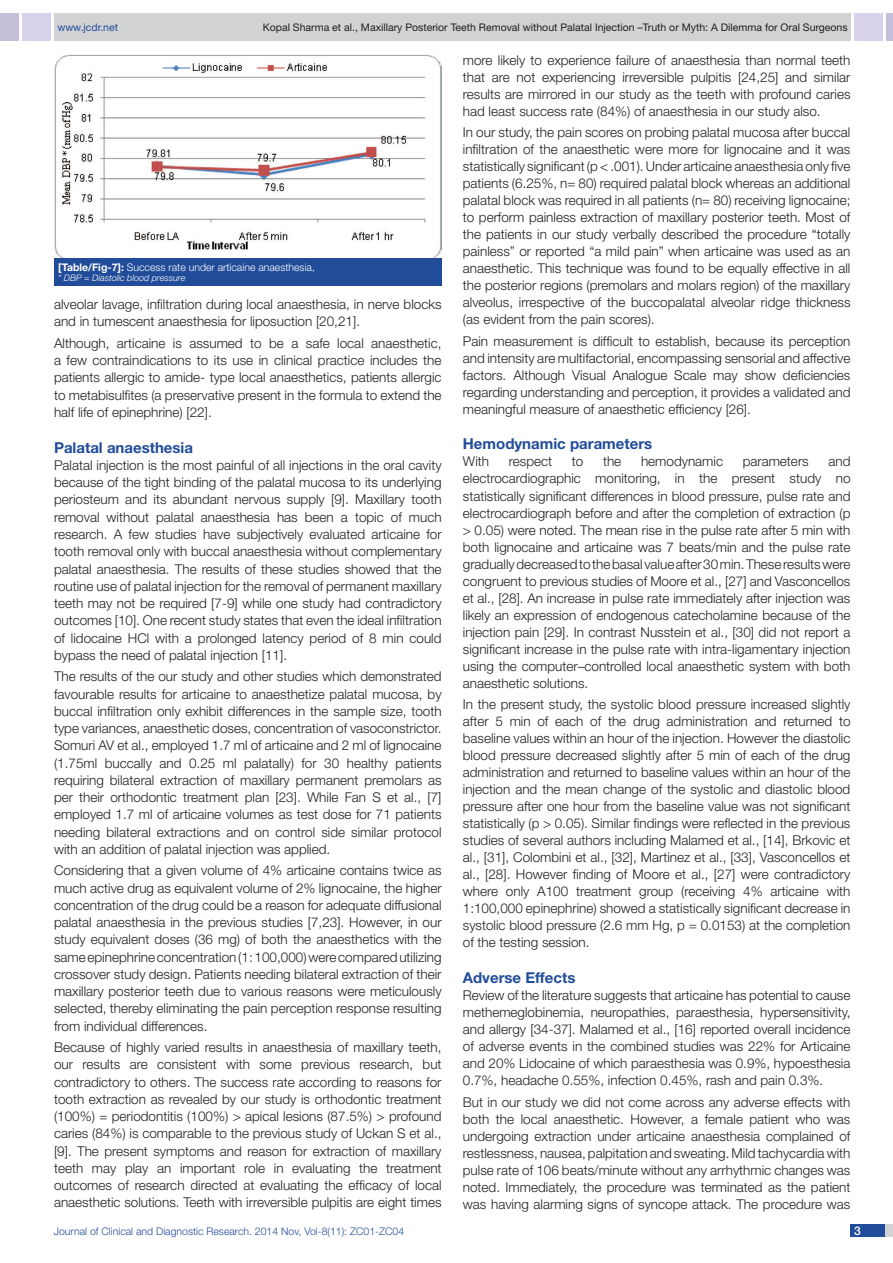
<style>
.page{position:relative;width:893px;height:1263px;background:#fff}
.page>*{position:absolute;margin:0;border:0;box-sizing:border-box;transform-origin:0 0}
.Level_2{font:700 15px "Helvetica Neue";color:#214c99}
.Body_text{font:300 13.5px/17.2px "Helvetica Neue";color:#231f20;text-align:justify}
.t1{font:500 12px "Helvetica Neue";color:#fff}
.t2{font:10.5px "Helvetica Neue";color:#231f20}
.t3{font:300 10.5px "Helvetica Neue";color:#214c99}
.Table_text{font:300 10.5px "Helvetica Neue";color:#fff}
.t4{font:10.5px "Helvetica Neue";color:#214c99}
.Table_text-2{font:italic 300 9px "Helvetica Neue";color:#fff}
.s1{font-weight:700}
</style>
<div class="page">
<div style="left:54px;top:13px;width:796px;height:28px;background:#d1d2d4"></div>
<div style="left:0;top:13px;width:19px;height:28px;background:#c3bfd8"></div>
<div style="left:22px;top:13px;width:29px;height:28px;background:#d9d2ec"></div>
<div style="left:886px;top:13px;width:7px;height:28px;background:#c3bfd8"></div>
<div style="left:854px;top:13px;width:29px;height:28px;background:#d9d2ec"></div>
<div style="left:850px;top:1224px;width:43px;height:13px;background:#d1d2d4"></div>
<div style="left:850px;top:1224px;width:35px;height:13px;background:#214c99"></div>
<img style="left:54px;top:54px;width:388px;height:204px">
<div style="left:54px;top:258px;width:388px;height:28px;background:#214c99"></div>
<p class="t4" style="left:57px;top:21px;width:62px">www.jcdr.net</p>
<p class="t2" style="left:263px;top:21px;width:586px">Kopal Sharma et al., Maxillary Posterior Teeth Removal without Palatal Injection –Truth or Myth: A Dilemma for Oral Surgeons</p>
<p class="Table_text" style="left:58px;top:260px;width:258px"><span class="s1">[Table/Fig-7]:</span> Success rate under articaine anaesthesia,</p>
<p class="Table_text-2" style="left:58px;top:273px;width:129px">* DBP = Diastolic blood pressure</p>
<p class="Body_text" style="left:54px;top:295px;width:389px">alveolar lavage, infiltration during local anaesthesia, in nerve blocks and in tumescent anaesthesia for liposuction [20,21].</p>
<p class="Body_text" style="left:54px;top:334px;width:389px">Although, articaine is assumed to be a safe local anaesthetic, a few contraindications to its use in clinical practice includes the patients allergic to amide- type local anaesthetics, patients allergic to metabisulfites (a preservative present in the formula to extend the half life of epinephrine) [22].</p>
<p class="Level_2" style="left:54px;top:438px;width:141px">Palatal anaesthesia</p>
<p class="Body_text" style="left:54px;top:456px;width:389px">Palatal injection is the most painful of all injections in the oral cavity because of the tight binding of the palatal mucosa to its underlying periosteum and its abundant nervous supply [9]. Maxillary tooth removal without palatal anaesthesia has been a topic of much research. A few studies have subjectively evaluated articaine for tooth removal only with buccal anaesthesia without complementary palatal anaesthesia. The results of these studies showed that the routine use of palatal injection for the removal of permanent maxillary teeth may not be required [7-9] while one study had contradictory outcomes [10]. One recent study states that even the ideal infiltration of lidocaine HCl with a prolonged latency period of 8 min could bypass the need of palatal injection [11].</p>
<p class="Body_text" style="left:54px;top:667px;width:389px">The results of the our study and other studies which demonstrated favourable results for articaine to anaesthetize palatal mucosa, by buccal infiltration only exhibit differences in the sample size, tooth type variances, anaesthetic doses, concentration of vasoconstrictor.<br>Somuri AV et al., employed 1.7 ml of articaine and 2 ml of lignocaine (1.75ml buccally and 0.25 ml palatally) for 30 healthy patients requiring bilateral extraction of maxillary permanent premolars as per their orthodontic treatment plan [23]. While Fan S et al., [7] employed 1.7 ml of articaine volumes as test dose for 71 patients needing bilateral extractions and on control side similar protocol with an addition of palatal injection was applied.</p>
<p class="Body_text" style="left:54px;top:861px;width:389px">Considering that a given volume of 4% articaine contains twice as much active drug as equivalent volume of 2% lignocaine, the higher concentration of the drug could be a reason for adequate diffusional palatal anaesthesia in the previous studies [7,23]. However, in our study equivalent doses (36 mg) of both the anaesthetics with the same epinephrine concentration (1: 100,000) were compared utilizing crossover study design. Patients needing bilateral extraction of their maxillary posterior teeth due to various reasons were meticulously selected, thereby eliminating the pain perception response resulting from individual differences.</p>
<p class="Body_text" style="left:54px;top:1038px;width:389px">Because of highly varied results in anaesthesia of maxillary teeth, our results are consistent with some previous research, but contradictory to others. The success rate according to reasons for tooth extraction as revealed by our study is orthodontic treatment (100%) = periodontitis (100%) &gt; apical lesions (87.5%) &gt; profound caries (84%) is comparable to the previous study of Uckan S et al., [9]. The present symptoms and reason for extraction of maxillary teeth may play an important role in evaluating the treatment outcomes of research directed at evaluating the efficacy of local anaesthetic solutions. Teeth with irreversible pulpitis are eight times</p>
<p class="Body_text" style="left:463px;top:51px;width:389px">more likely to experience failure of anaesthesia than normal teeth that are not experiencing irreversible pulpitis [24,25] and similar results are mirrored in our study as the teeth with profound caries had least success rate (84%) of anaesthesia in our study also.</p>
<p class="Body_text" style="left:463px;top:123px;width:389px">In our study, the pain scores on probing palatal mucosa after buccal infiltration of the anaesthetic were more for lignocaine and it was statistically significant (p &lt; .001). Under articaine anaesthesia only five patients (6.25%, n= 80) required palatal block whereas an additional palatal block was required in all patients (n= 80) receiving lignocaine; to perform painless extraction of maxillary posterior teeth. Most of the patients in our study verbally described the procedure “totally painless” or reported “a mild pain” when articaine was used as an anaesthetic. This technique was found to be equally effective in all the posterior regions (premolars and molars region) of the maxillary alveolus, irrespective of the buccopalatal alveolar ridge thickness (as evident from the pain scores).</p>
<p class="Body_text" style="left:463px;top:332px;width:389px">Pain measurement is difficult to establish, because its perception and intensity are multifactorial, encompassing sensorial and affective factors. Although Visual Analogue Scale may show deficiencies regarding understanding and perception, it provides a validated and meaningful measure of anaesthetic efficiency [26].</p>
<p class="Level_2" style="left:463px;top:435px;width:191px">Hemodynamic parameters</p>
<p class="Body_text" style="left:463px;top:453px;width:28px">With</p>
<p class="Body_text" style="left:509px;top:453px;width:45px">respect</p>
<p class="Body_text" style="left:572px;top:453px;width:13px">to</p>
<p class="Body_text" style="left:603px;top:453px;width:20px">the</p>
<p class="Body_text" style="left:641px;top:453px;width:84px">hemodynamic</p>
<p class="Body_text" style="left:743px;top:453px;width:68px">parameters</p>
<p class="Body_text" style="left:463px;top:453px;width:389px;text-indent:366px">and electrocardiographic monitoring, in the present study no statistically significant differences in blood pressure, pulse rate and electrocardiograph before and after the completion of extraction (p &gt; 0.05) were noted. The mean rise in the pulse rate after 5 min with both lignocaine and articaine was 7 beats/min and the pulse rate gradually decreased to the basal value after 30 min. These results were congruent to previous studies of Moore et al., [27] and Vasconcellos et al., [28]. An increase in pulse rate immediately after injection was likely an expression of endogenous catecholamine because of the injection pain [29]. In contrast Nusstein et al., [30] did not report a significant increase in the pulse rate with intra-ligamentary injection using the computer–controlled local anaesthetic system with both anaesthetic solutions.</p>
<p class="Body_text" style="left:463px;top:695px;width:389px">In the present study, the systolic blood pressure increased slightly after 5 min of each of the drug administration and returned to baseline values within an hour of the injection. However the diastolic blood pressure decreased slightly after 5 min of each of the drug administration and returned to baseline values within an hour of the injection and the mean change of the systolic and diastolic blood pressure after one hour from the baseline value was not significant statistically (p &gt; 0.05). Similar findings were reflected in the previous studies of several authors including Malamed et al., [14], Brkovic et al., [31], Colombini et al., [32], Martinez et al., [33], Vasconcellos et al., [28]. However finding of Moore et al., [27] were contradictory where only A100 treatment group (receiving 4% articaine with 1:100,000 epinephrine) showed a statistically significant decrease in systolic blood pressure (2.6 mm Hg, p = 0.0153) at the completion of the testing session.</p>
<p class="Level_2" style="left:463px;top:968px;width:114px">Adverse Effects</p>
<p class="Body_text" style="left:463px;top:987px;width:389px">Review of the literature suggests that articaine has potential to cause methemeglobinemia, neuropathies, paraesthesia, hypersensitivity, and allergy [34-37]. Malamed et al., [16] reported overall incidence of adverse events in the combined studies was 22% for Articaine and 20% Lidocaine of which paraesthesia was 0.9%, hypoesthesia 0.7%, headache 0.55%, infection 0.45%, rash and pain 0.3%.</p>
<p class="Body_text" style="left:463px;top:1093px;width:389px">But in our study we did not come across any adverse effects with both the local anaesthetic. However, a female patient who was undergoing extraction under articaine anaesthesia complained of restlessness, nausea, palpitation and sweating. Mild tachycardia with pulse rate of 106 beats/minute without any arrhythmic changes was noted. Immediately, the procedure was terminated as the patient was having alarming signs of syncope attack. The procedure was</p>
<p class="t3" style="left:54px;top:1225px;width:352px">Journal of Clinical and Diagnostic Research. 2014 Nov, Vol-8(11): ZC01-ZC04</p>
<p class="t1" style="left:854px;top:1223px;width:8px">3</p>
</div>
